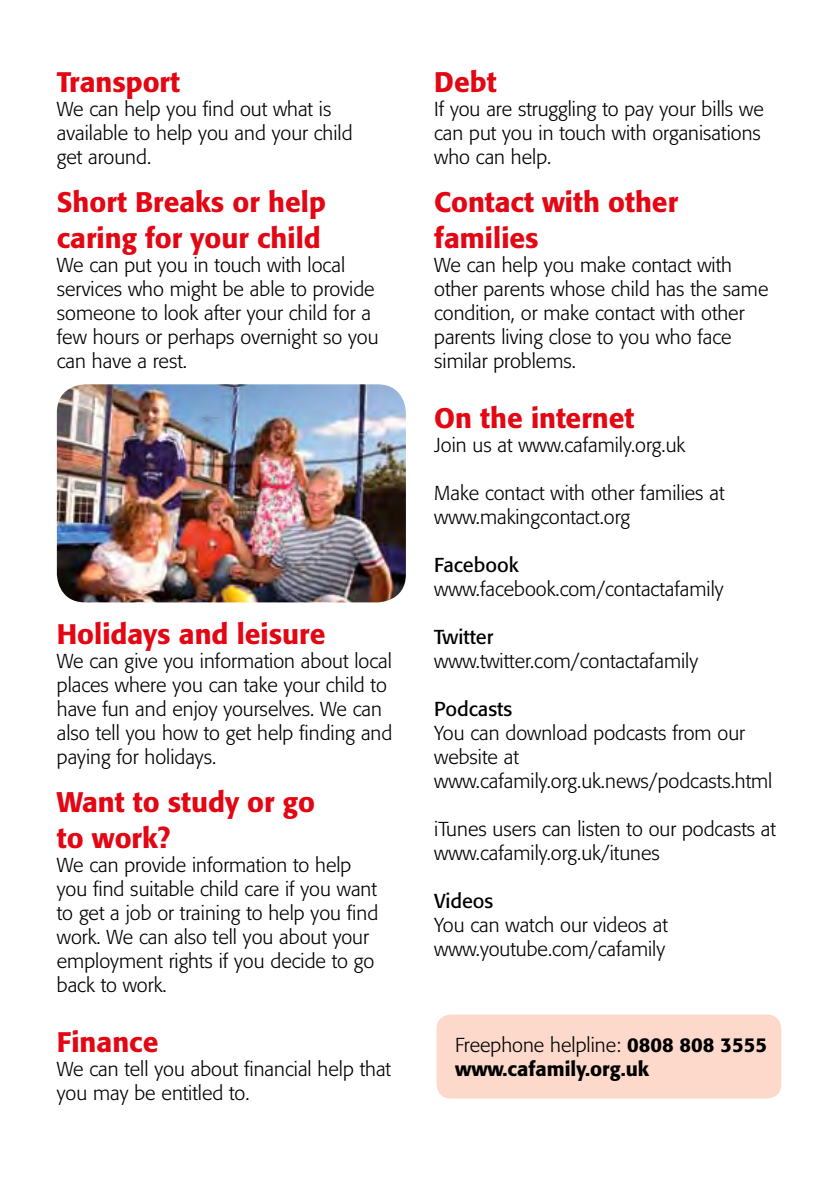
<style>
.page{position:relative;width:840px;height:1191px;background:#fff}
.page>*{position:absolute;margin:0;border:0;box-sizing:border-box;transform-origin:0 0}
.t1{font:500 28px/36px "Formata BQ";color:#e30613}
.t2{font:300 20px/24px "Formata BQ";color:#000}
.t3{font:500 20px/24px "Formata BQ";color:#000}
.t4{font:20px "Formata BQ";color:#000}
.s1{font-weight:300}
</style>
<div class="page">
<div style="left:436px;top:1014px;width:344px;height:84px;background:#fcd9ca;border-radius:14px"></div>
<img style="left:57px;top:384px;width:348px;height:218px">
<h1 class="t1" style="left:57px;top:64px;width:125px">Transport</h1>
<p class="t2" style="left:57px;top:97px;width:297px">We can help you find out what is available to help you and your child get around.</p>
<h1 class="t1" style="left:57px;top:184px;width:270px">Short Breaks or help caring for your child</h1>
<p class="t2" style="left:57px;top:253px;width:323px">We can put you in touch with local services who might be able to provide someone to look after your child for a few hours or perhaps overnight so you can have a rest.</p>
<h1 class="t1" style="left:57px;top:616px;width:270px">Holidays and leisure</h1>
<p class="t2" style="left:57px;top:649px;width:337px">We can give you information about local places where you can take your child to have fun and enjoy yourselves. We can also tell you how to get help finding and paying for holidays.</p>
<h1 class="t1" style="left:57px;top:784px;width:259px">Want to study or go to work?</h1>
<p class="t2" style="left:57px;top:853px;width:322px">We can provide information to help you find suitable child care if you want to get a job or training to help you find work. We can also tell you about your employment rights if you decide to go back to work.</p>
<h1 class="t1" style="left:57px;top:1024px;width:103px">Finance</h1>
<p class="t2" style="left:57px;top:1057px;width:335px">We can tell you about financial help that you may be entitled to.</p>
<h1 class="t1" style="left:434px;top:64px;width:64px">Debt</h1>
<p class="t2" style="left:434px;top:97px;width:331px">If you are struggling to pay your bills we can put you in touch with organisations who can help.</p>
<h1 class="t1" style="left:434px;top:184px;width:245px">Contact with other families</h1>
<p class="t2" style="left:434px;top:253px;width:335px">We can help you make contact with other parents whose child has the same condition, or make contact with other parents living close to you who face similar problems.</p>
<h1 class="t1" style="left:434px;top:400px;width:202px">On the internet</h1>
<p class="t2" style="left:434px;top:433px;width:252px">Join us at www.cafamily.org.uk</p>
<p class="t2" style="left:434px;top:481px;width:292px">Make contact with other families at www.makingcontact.org</p>
<p class="t4" style="left:434px;top:553px;width:86px">Facebook</p>
<p class="t2" style="left:434px;top:577px;width:291px">www.facebook.com/contactafamily</p>
<p class="t4" style="left:434px;top:625px;width:61px">Twitter</p>
<p class="t2" style="left:434px;top:649px;width:265px">www.twitter.com/contactafamily</p>
<p class="t4" style="left:434px;top:697px;width:79px">Podcasts</p>
<p class="t2" style="left:434px;top:721px;width:339px">You can download podcasts from our website at www.cafamily.org.uk.news/podcasts.html</p>
<p class="t2" style="left:434px;top:817px;width:343px">iTunes users can listen to our podcasts at www.cafamily.org.uk/itunes</p>
<p class="t4" style="left:434px;top:889px;width:61px">Videos</p>
<p class="t2" style="left:434px;top:913px;width:235px">You can watch our videos at www.youtube.com/cafamily</p>
<p class="t3" style="left:455px;top:1033px;width:313px"><span class="s1">Freephone helpline:</span> 0808 808 3555 www.cafamily.org.uk</p>
</div>
